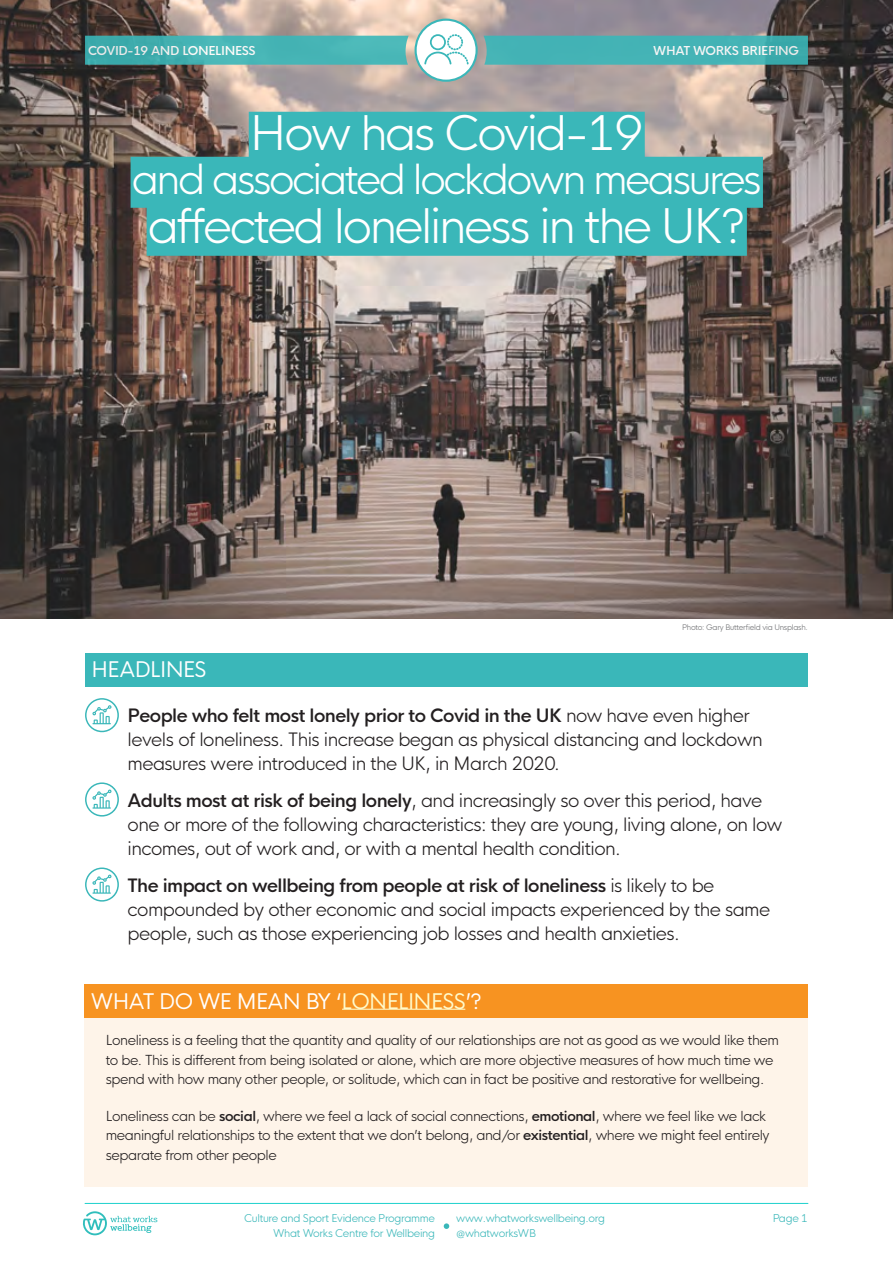
<style>
.page{position:relative;width:893px;height:1263px;background:#fff}
.page>*{position:absolute;margin:0;border:0;box-sizing:border-box;transform-origin:0 0}
.t1{font:300 46.5px "HK Nova";letter-spacing:-.05em;color:#fff}
.t2{font:300 40.5px "HK Nova";letter-spacing:-.06em;color:#fff}
.t3{font:21px "HK Nova";letter-spacing:-.03em;color:#fff}
.t4{font:300 18px/24px "HK Nova";letter-spacing:-.03em;color:#231f20}
.t5{font:300 13.5px/19.5px "HK Nova";letter-spacing:-.03em;color:#231f20}
.t6{font:600 12px "HK Nova";letter-spacing:-.03em;color:#fff}
.t7{font:300 10.5px/15px "HK Nova";letter-spacing:-.03em;color:#3ab7b9;text-align:right}
.t8{font:300 7.5px "HK Nova";letter-spacing:-.035em;color:#6d6e71}
.s1{font-weight:600}
.s2{color:#fffbcc}
</style>
<div class="page">
<img style="left:0;top:0;width:893px;height:619px">
<svg style="left:83px;top:1211px;width:74px;height:24px"></svg>
<svg style="left:444px;top:1223px;width:5px;height:6px"></svg>
<svg style="left:85px;top:36px;width:324px;height:29px;background:#46b2b2"></svg>
<svg style="left:484px;top:36px;width:324px;height:29px;background:#44b1b3"></svg>
<div style="left:416px;top:20px;width:61px;height:61px;background:#fff;border-radius:50%"></div>
<div style="left:415px;top:19px;width:63px;height:63px;border:2px solid #3ab7b9;border-radius:50%"></div>
<hr style="left:85px;top:1203px;width:723px;height:1px;background:#2ad3cf">
<div style="left:249px;top:112px;width:396px;height:51px;background:#3ab7b9"></div>
<div style="left:131px;top:157px;width:632px;height:51px;background:#3ab7b9"></div>
<div style="left:147px;top:205px;width:600px;height:51px;background:#3ab7b9"></div>
<div style="left:85px;top:653px;width:723px;height:34px;background:#3ab7b9"></div>
<div style="left:85px;top:989px;width:723px;height:197px;background:#fef4e9"></div>
<div style="left:85px;top:984px;width:723px;height:34px;background:#f79321"></div>
<hr style="left:342px;top:1009px;width:123px;height:1px;background:#fffbcc">
<svg style="left:85px;top:698px;width:34px;height:34px"></svg>
<svg style="left:85px;top:782px;width:34px;height:35px"></svg>
<svg style="left:85px;top:867px;width:34px;height:35px"></svg>
<svg style="left:424px;top:34px;width:45px;height:31px"></svg>
<p class="t6" style="left:88px;top:40px;width:169px">COVID-19 AND LONELINESS</p>
<p class="t6" style="left:653px;top:40px;width:147px">WHAT WORKS BRIEFING</p>
<h1 class="t1" style="left:250px;top:93px;width:395px">How has Covid-19</h1>
<h2 class="t2" style="left:132px;top:144px;width:631px">and associated lockdown measures</h2>
<h1 class="t1" style="left:148px;top:186px;width:599px">affected loneliness in the UK?</h1>
<p class="t8" style="left:682px;top:621px;width:127px">Photo: Gary Butterfield via Unsplash.</p>
<p class="t3" style="left:91px;top:651px;width:117px">HEADLINES</p>
<p class="t4" style="left:128px;top:702px;width:637px"><span class="s1">People who felt most lonely prior to Covid in the UK</span> now have even higher levels of loneliness. This increase began as physical distancing and lockdown measures were introduced in the UK, in March 2020.</p>
<p class="t4" style="left:128px;top:787px;width:656px"><span class="s1">Adults most at risk of being lonely</span>, and increasingly so over this period, have one or more of the following characteristics: they are young, living alone, on low incomes, out of work and, or with a mental health condition.</p>
<p class="t4" style="left:128px;top:871px;width:644px"><span class="s1">The impact on wellbeing from people at risk of loneliness</span> is likely to be compounded by other economic and social impacts experienced by the same people, such as those experiencing job losses and health anxieties.</p>
<p class="t3" style="left:91px;top:983px;width:392px">WHAT DO WE MEAN BY ‘<span class="s2">LONELINESS</span>’?</p>
<p class="t5" style="left:106px;top:1029px;width:675px">Loneliness is a feeling that the quantity and quality of our relationships are not as good as we would like them to be. This is different from being isolated or alone, which are more objective measures of how much time we spend with how many other people, or solitude, which can in fact be positive and restorative for wellbeing.</p>
<p class="t5" style="left:106px;top:1104px;width:665px">Loneliness can be <span class="s1">social</span>, where we feel a lack of social connections, <span class="s1">emotional</span>, where we feel like we lack meaningful relationships to the extent that we don’t belong, and/or <span class="s1">existential</span>, where we might feel entirely separate from other people</p>
<p class="t7" style="left:244px;top:1209px;width:192px">Culture and Sport Evidence Programme<br>What Works Centre for Wellbeing</p>
<p class="t7" style="left:456px;top:1209px;width:150px;text-align:left">www.whatworkswellbeing.org @whatworksWB</p>
<p class="t7" style="left:773px;top:1209px;width:37px">Page 1</p>
</div>
